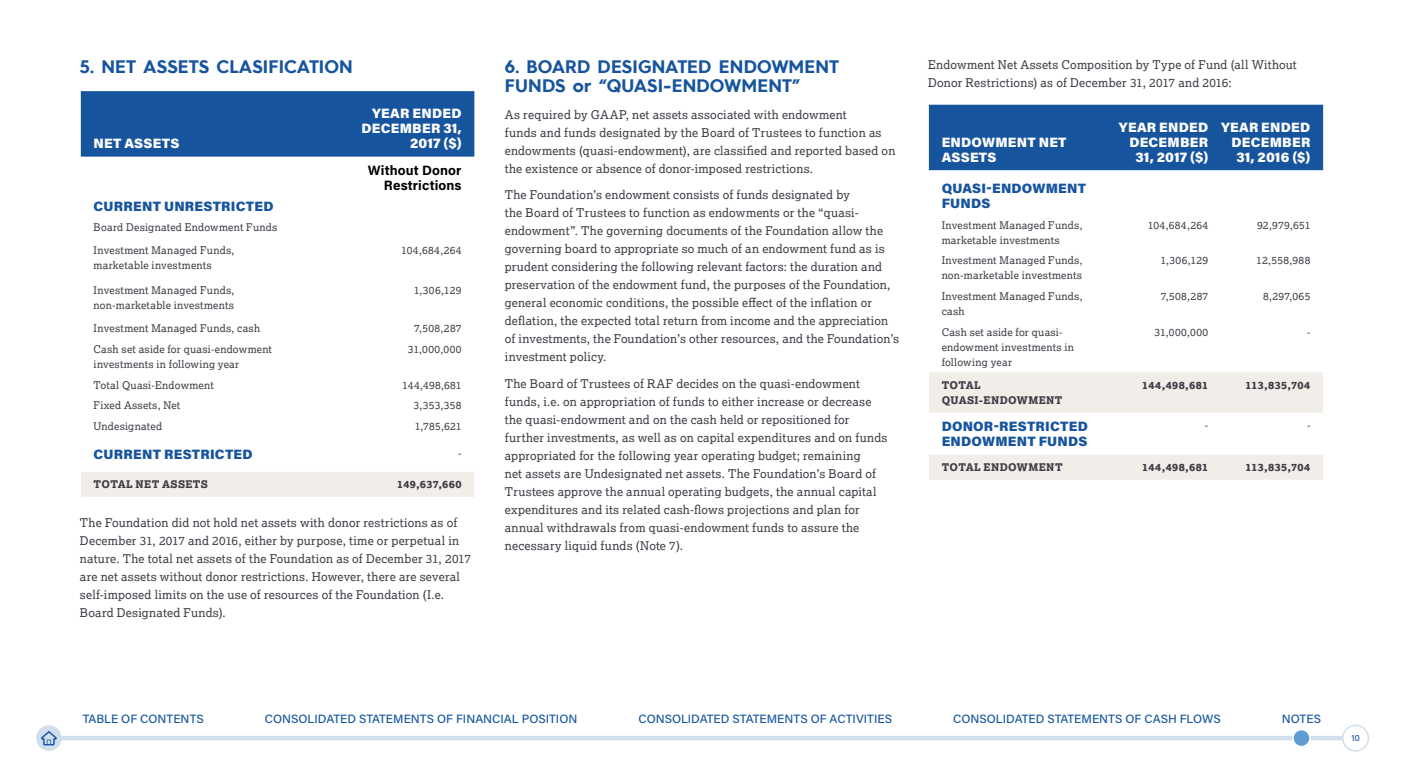
<style>
.page{position:relative;width:1404px;height:766px;background:#fff}
.page>*{position:absolute;margin:0;border:0;box-sizing:border-box;transform-origin:0 0}
.t1{font:700 18px/19.5px "Hurme";letter-spacing:.005em;color:#17549e}
.t2{font:900 13.5px/15px "Acumin Pro";letter-spacing:.02em;color:#fff;text-align:right}
.t3{font:900 13.5px/15px "Acumin Pro";letter-spacing:.015em;color:#17549e}
.t4{font:700 13.5px/15px "Acumin Pro";letter-spacing:.01em;color:#000;text-align:right}
.t5{font:12px/18px "Lexia";letter-spacing:.015em;color:#3f3c45}
.t6{font:500 12px "Acumin Pro";color:#15569f}
.t7{font:10.5px/15px "Lexia";letter-spacing:.025em;color:#3f3c45}
.t8{font:800 10.5px/15px "Lexia";letter-spacing:.03em;color:#3f3c45}
.t9{font:500 9px "Acumin Pro";color:#15569f}
</style>
<div class="page">
<div style="left:36px;top:725px;width:26px;height:25px;background:#d0dfeb;border-radius:50%"></div>
<svg style="left:41px;top:731px;width:16px;height:14px"></svg>
<div style="left:60px;top:735px;width:1284px;height:5px;background:#d0dfeb"></div>
<div style="left:1292px;top:729px;width:17px;height:17px;background:#5e9cd4;border-radius:50%"></div>
<div style="left:1291px;top:728px;width:19px;height:19px;border:2px solid #fff;border-radius:50%"></div>
<div style="left:1341px;top:724px;width:27px;height:27px;border:2px solid #d0dfeb;border-radius:50%"></div>
<div style="left:81px;top:91px;width:393px;height:66px;background:#17549e"></div>
<div style="left:81px;top:472px;width:393px;height:24px;background:#f1ede9"></div>
<div style="left:928px;top:105px;width:394px;height:65px;background:#17549e"></div>
<svg style="left:929px;top:372px;width:393px;height:107px"></svg>
<h1 class="t1" style="left:80px;top:56px;width:274px">5. NET ASSETS CLASIFICATION</h1>
<h1 class="t1" style="left:505px;top:56px;width:336px">6. BOARD DESIGNATED ENDOWMENT<br>FUNDS or “QUASI-ENDOWMENT”</h1>
<p class="t5" style="left:505px;top:105px;width:392px">As required by GAAP, net assets associated with endowment<br>funds and funds designated by the Board of Trustees to function as endowments (quasi-endowment), are classified and reported based on the existence or absence of donor-imposed restrictions.</p>
<p class="t5" style="left:505px;top:185px;width:396px">The Foundation’s endowment consists of funds designated by<br>the Board of Trustees to function as endowments or the “quasi&shy;endowment”. The governing documents of the Foundation allow the governing board to appropriate so much of an endowment fund as is prudent considering the following relevant factors: the duration and preservation of the endowment fund, the purposes of the Foundation, general economic conditions, the possible effect of the inflation or deflation, the expected total return from income and the appreciation of investments, the Foundation’s other resources, and the Foundation’s investment policy.</p>
<p class="t5" style="left:505px;top:374px;width:384px">The Board of Trustees of RAF decides on the quasi-endowment funds, i.e. on appropriation of funds to either increase or decrease the quasi-endowment and on the cash held or repositioned for further investments, as well as on capital expenditures and on funds appropriated for the following year operating budget; remaining<br>net assets are Undesignated net assets. The Foundation’s Board of Trustees approve the annual operating budgets, the annual capital expenditures and its related cash-flows projections and plan for annual withdrawals from quasi-endowment funds to assure the necessary liquid funds (Note 7).</p>
<p class="t2" style="left:361px;top:105px;width:102px">YEAR ENDED<br>DECEMBER 31,<br>2017 ($)</p>
<p class="t4" style="left:368px;top:162px;width:95px">Without Donor<br>Restrictions</p>
<p class="t2" style="left:94px;top:135px;width:87px">NET ASSETS</p>
<p class="t3" style="left:94px;top:198px;width:181px">CURRENT UNRESTRICTED</p>
<p class="t7" style="left:94px;top:216px;width:185px;line-height:22.8px">Board Designated Endowment Funds<br>Investment Managed Funds,</p>
<p class="t7" style="left:94px;top:257px;width:120px">marketable investments</p>
<p class="t7" style="left:401px;top:242px;width:62px">104,684,264</p>
<p class="t7" style="left:94px;top:282px;width:142px">Investment Managed Funds, non-marketable investments</p>
<p class="t7" style="left:414px;top:282px;width:49px">1,306,129</p>
<p class="t7" style="left:94px;top:320px;width:168px">Investment Managed Funds, cash</p>
<p class="t7" style="left:414px;top:320px;width:49px">7,508,287</p>
<p class="t7" style="left:94px;top:341px;width:180px">Cash set aside for quasi-endowment investments in following year</p>
<p class="t7" style="left:408px;top:341px;width:55px">31,000,000</p>
<p class="t7" style="left:94px;top:377px;width:122px">Total Quasi-Endowment</p>
<p class="t7" style="left:402px;top:377px;width:61px">144,498,681</p>
<p class="t7" style="left:94px;top:397px;width:88px">Fixed Assets, Net</p>
<p class="t7" style="left:413px;top:397px;width:50px">3,353,358</p>
<p class="t7" style="left:94px;top:418px;width:70px">Undesignated</p>
<p class="t7" style="left:415px;top:418px;width:48px">1,785,621</p>
<p class="t3" style="left:94px;top:446px;width:161px">CURRENT RESTRICTED</p>
<p class="t7" style="left:458px;top:445px;width:5px">-</p>
<p class="t8" style="left:94px;top:476px;width:116px">TOTAL NET ASSETS</p>
<p class="t8" style="left:397px;top:476px;width:66px">149,637,660</p>
<p class="t5" style="left:80px;top:513px;width:392px">The Foundation did not hold net assets with donor restrictions as of December 31, 2017 and 2016, either by purpose, time or perpetual in nature. The total net assets of the Foundation as of December 31, 2017 are net assets without donor restrictions. However, there are several self-imposed limits on the use of resources of the Foundation (I.e.<br>Board Designated Funds).</p>
<p class="t5" style="left:928px;top:55px;width:370px">Endowment Net Assets Composition by Type of Fund (all Without<br>Donor Restrictions) as of December 31, 2017 and 2016:</p>
<p class="t2" style="left:941px;top:134px;width:126px;text-align:left">ENDOWMENT NET<br>ASSETS</p>
<p class="t2" style="left:1118px;top:119px;width:91px">YEAR ENDED<br>DECEMBER<br>31, 2017 ($)</p>
<p class="t2" style="left:1220px;top:119px;width:91px">YEAR ENDED<br>DECEMBER<br>31, 2016 ($)</p>
<p class="t3" style="left:941px;top:180px;width:146px">QUASI-ENDOWMENT<br>FUNDS</p>
<p class="t7" style="left:941px;top:217px;width:142px">Investment Managed Funds, marketable investments</p>
<p class="t7" style="left:1147px;top:217px;width:62px">104,684,264</p>
<p class="t7" style="left:1256px;top:217px;width:55px">92,979,651</p>
<p class="t7" style="left:941px;top:253px;width:142px">Investment Managed Funds, non-marketable investments</p>
<p class="t7" style="left:1160px;top:253px;width:49px">1,306,129</p>
<p class="t7" style="left:1255px;top:253px;width:56px">12,558,988</p>
<p class="t7" style="left:941px;top:288px;width:142px">Investment Managed Funds, cash</p>
<p class="t7" style="left:1160px;top:288px;width:49px">7,508,287</p>
<p class="t7" style="left:1262px;top:288px;width:49px">8,297,065</p>
<p class="t7" style="left:941px;top:324px;width:134px">Cash set aside for quasi&shy;endowment investments in following year</p>
<p class="t7" style="left:1154px;top:324px;width:55px">31,000,000</p>
<p class="t7" style="left:1306px;top:324px;width:5px">-</p>
<p class="t8" style="left:941px;top:377px;width:122px">TOTAL<br>QUASI-ENDOWMENT</p>
<p class="t8" style="left:1142px;top:377px;width:67px">144,498,681</p>
<p class="t8" style="left:1245px;top:377px;width:66px">113,835,704</p>
<p class="t3" style="left:941px;top:418px;width:148px">DONOR-RESTRICTED<br>ENDOWMENT FUNDS</p>
<p class="t7" style="left:1204px;top:417px;width:5px">-</p>
<p class="t7" style="left:1306px;top:417px;width:5px">-</p>
<p class="t8" style="left:941px;top:459px;width:122px">TOTAL ENDOWMENT</p>
<p class="t8" style="left:1142px;top:459px;width:67px">144,498,681</p>
<p class="t8" style="left:1245px;top:459px;width:66px">113,835,704</p>
<p class="t6" style="left:83px;top:710px;width:123px">TABLE OF CONTENTS</p>
<p class="t6" style="left:265px;top:710px;width:314px">CONSOLIDATED STATEMENTS OF FINANCIAL POSITION</p>
<p class="t6" style="left:638px;top:710px;width:255px">CONSOLIDATED STATEMENTS OF ACTIVITIES</p>
<p class="t6" style="left:953px;top:710px;width:269px">CONSOLIDATED STATEMENTS OF CASH FLOWS</p>
<p class="t6" style="left:1281px;top:710px;width:41px">NOTES</p>
<p class="t9" style="left:1351px;top:731px;width:10px">10</p>
</div>
